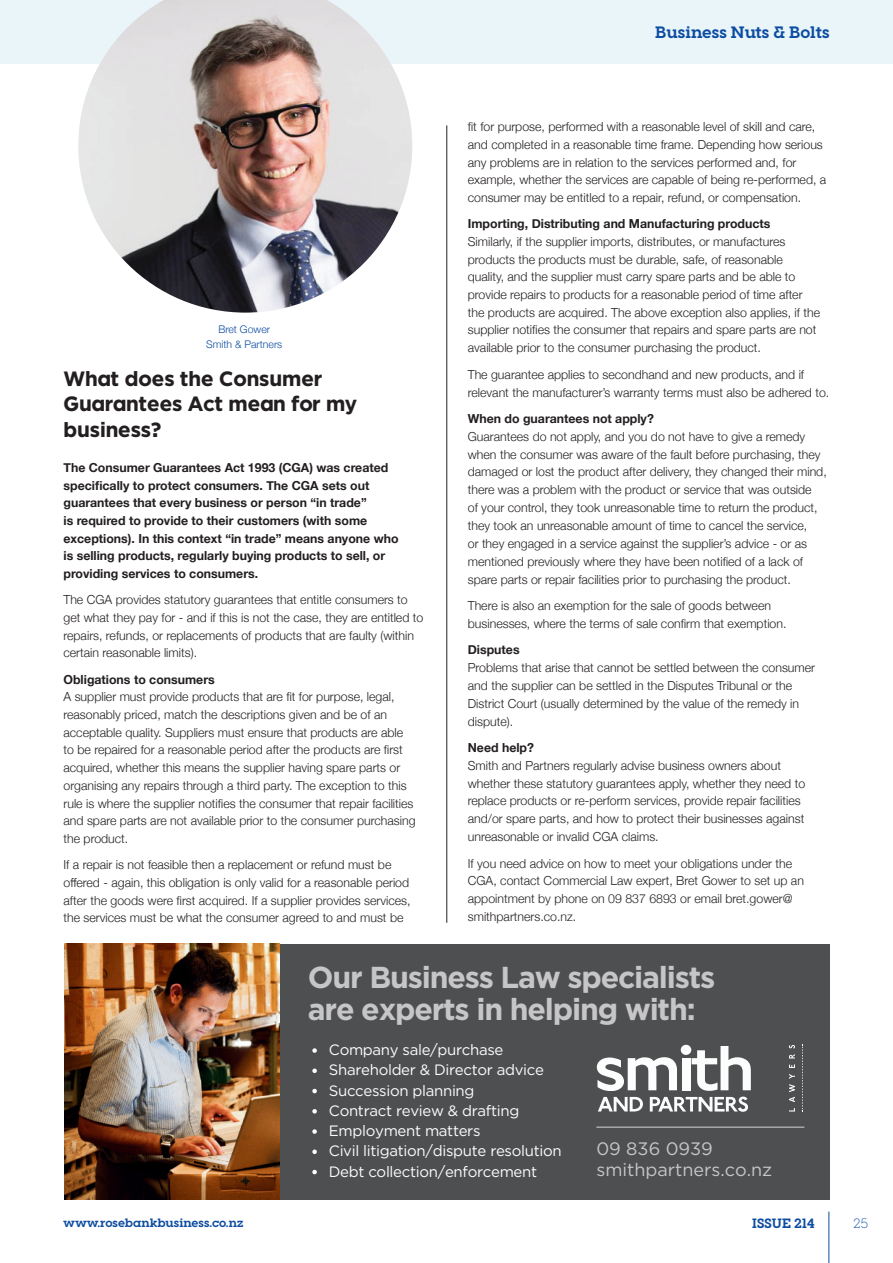
<style>
.page{position:relative;width:893px;height:1263px;background:#fff}
.page>*{position:absolute;margin:0;border:0;box-sizing:border-box;transform-origin:0 0}
.t1{font:700 30.3px/31.5px "Gotham";letter-spacing:-.04em;color:#c6c5c7}
.t2{font:700 21px/25.2px "Smythe Sans";color:#231f20}
.t3{font:18px/21.3px "Gotham";color:#c6c5c7}
.t4{font:700 16.5px "Visby Slab CF";color:#0d4da1}
.t5{font:15px/20.2px "Gotham";letter-spacing:-.02em;color:#fcfdfd}
.t6{font:700 13.5px "Visby Slab CF";color:#0d4da1}
.t7{font:300 13.5px "Visby Slab CF";color:#0d4da1}
.t8{font:300 12.45px/17.7px "Helvetica Neue";color:#231f20}
.t9{font:700 12.45px/17.7px "Helvetica Neue";color:#231f20}
.t10{font:700 12px "Visby Slab CF";color:#0d4da1}
.t11{font:300 10.5px "Helvetica Neue";color:#0d4da1}
</style>
<div class="page">
<hr style="left:829px;top:1211px;width:1px;height:52px;background:#0d4da1">
<div style="left:0;top:0;width:893px;height:64px;background:#eaf5fa"></div>
<hr style="left:446px;top:125px;width:1px;height:798px;background:#231f20">
<div style="left:266px;top:944px;width:563px;height:255px;background:#4d4f51"></div>
<svg style="left:312px;top:1048px;width:5px;height:5px"></svg>
<svg style="left:312px;top:1068px;width:5px;height:5px"></svg>
<svg style="left:312px;top:1089px;width:5px;height:4px"></svg>
<svg style="left:312px;top:1109px;width:5px;height:4px"></svg>
<svg style="left:312px;top:1129px;width:5px;height:5px"></svg>
<svg style="left:312px;top:1149px;width:5px;height:5px"></svg>
<svg style="left:312px;top:1170px;width:5px;height:4px"></svg>
<img style="left:64px;top:944px;width:215px;height:255px">
<div style="left:681px;top:1045px;width:10px;height:10px;background:#fcfdfd;border-radius:5px"></div>
<svg style="left:597px;top:1046px;width:154px;height:66px"></svg>
<svg style="left:789px;top:1064px;width:6px;height:4px"></svg>
<svg style="left:789px;top:1074px;width:6px;height:28px"></svg>
<svg style="left:789px;top:1045px;width:6px;height:13px"></svg>
<svg style="left:802px;top:1044px;width:1px;height:68px"></svg>
<hr style="left:596px;top:1126px;width:208px;height:2px;background:#c6c5c7">
<img style="left:78px;top:0;width:334px;height:313px">
<p class="t11" style="left:218px;top:321px;width:53px">Bret Gower</p>
<p class="t11" style="left:206px;top:336px;width:78px">Smith &amp; Partners</p>
<p class="t2" style="left:64px;top:365px;width:296px">What does the Consumer<br>Guarantees Act mean for my business?</p>
<p class="t9" style="left:64px;top:459px;width:337px">The Consumer Guarantees Act 1993 (CGA) was created specifically to protect consumers. The CGA sets out guarantees that every business or person “in trade”<br>is required to provide to their customers (with some exceptions). In this context “in trade” means anyone who is selling products, regularly buying products to sell, or providing services to consumers.</p>
<p class="t8" style="left:64px;top:590px;width:361px">The CGA provides statutory guarantees that entitle consumers to get what they pay for - and if this is not the case, they are entitled to repairs, refunds, or replacements of products that are faulty (within certain reasonable limits).</p>
<p class="t9" style="left:64px;top:671px;width:153px">Obligations to consumers</p>
<p class="t8" style="left:64px;top:687px;width:354px">A supplier must provide products that are fit for purpose, legal, reasonably priced, match the descriptions given and be of an acceptable quality. Suppliers must ensure that products are able to be repaired for a reasonable period after the products are first acquired, whether this means the supplier having spare parts or organising any repairs through a third party. The exception to this rule is where the supplier notifies the consumer that repair facilities and spare parts are not available prior to the consumer purchasing the product.</p>
<p class="t8" style="left:64px;top:855px;width:349px">If a repair is not feasible then a replacement or refund must be offered - again, this obligation is only valid for a reasonable period after the goods were first acquired. If a supplier provides services, the services must be what the consumer agreed to and must be</p>
<p class="t4" style="left:655px;top:22px;width:176px">Business Nuts &amp; Bolts</p>
<p class="t8" style="left:468px;top:117px;width:360px">fit for purpose, performed with a reasonable level of skill and care, and completed in a reasonable time frame. Depending how serious any problems are in relation to the services performed and, for example, whether the services are capable of being re-performed, a consumer may be entitled to a repair, refund, or compensation.</p>
<p class="t9" style="left:468px;top:215px;width:304px">Importing, Distributing and Manufacturing products</p>
<p class="t8" style="left:468px;top:232px;width:354px">Similarly, if the supplier imports, distributes, or manufactures products the products must be durable, safe, of reasonable quality, and the supplier must carry spare parts and be able to provide repairs to products for a reasonable period of time after the products are acquired. The above exception also applies, if the supplier notifies the consumer that repairs and spare parts are not available prior to the consumer purchasing the product.</p>
<p class="t8" style="left:468px;top:364px;width:363px">The guarantee applies to secondhand and new products, and if relevant the manufacturer’s warranty terms must also be adhered to.</p>
<p class="t9" style="left:468px;top:410px;width:188px">When do guarantees not apply?</p>
<p class="t8" style="left:468px;top:426px;width:360px">Guarantees do not apply, and you do not have to give a remedy when the consumer was aware of the fault before purchasing, they damaged or lost the product after delivery, they changed their mind, there was a problem with the product or service that was outside<br>of your control, they took unreasonable time to return the product, they took an unreasonable amount of time to cancel the service,<br>or they engaged in a service against the supplier’s advice - or as mentioned previously where they have been notified of a lack of spare parts or repair facilities prior to purchasing the product.</p>
<p class="t8" style="left:468px;top:596px;width:320px">There is also an exemption for the sale of goods between businesses, where the terms of sale confirm that exemption.</p>
<p class="t9" style="left:468px;top:641px;width:53px">Disputes</p>
<p class="t8" style="left:468px;top:658px;width:349px">Problems that arise that cannot be settled between the consumer and the supplier can be settled in the Disputes Tribunal or the District Court (usually determined by the value of the remedy in dispute).</p>
<p class="t9" style="left:468px;top:739px;width:68px">Need help?</p>
<p class="t8" style="left:468px;top:755px;width:339px">Smith and Partners regularly advise business owners about whether these statutory guarantees apply, whether they need to replace products or re-perform services, provide repair facilities and/or spare parts, and how to protect their businesses against unreasonable or invalid CGA claims.</p>
<p class="t8" style="left:468px;top:853px;width:338px">If you need advice on how to meet your obligations under the CGA, contact Commercial Law expert, Bret Gower to set up an appointment by phone on 09 837 6893 or email bret.gower@ smithpartners.co.nz.</p>
<p class="t1" style="left:308px;top:961px;width:409px">Our Business Law specialists are experts in helping with:</p>
<p class="t5" style="left:329px;top:1039px;width:234px">Company sale/purchase<br>Shareholder &amp; Director advice<br>Succession planning<br>Contract review &amp; drafting<br>Employment matters<br>Civil litigation/dispute resolution<br>Debt collection/enforcement</p>
<p class="t3" style="left:596px;top:1137px;width:177px">09 836 0939 smithpartners.co.nz</p>
<p class="t10" style="left:63px;top:1215px;width:182px">www.rosebankbusiness.co.nz</p>
<p class="t6" style="left:752px;top:1215px;width:64px">ISSUE 214</p>
<p class="t7" style="left:854px;top:1215px;width:16px">25</p>
</div>
